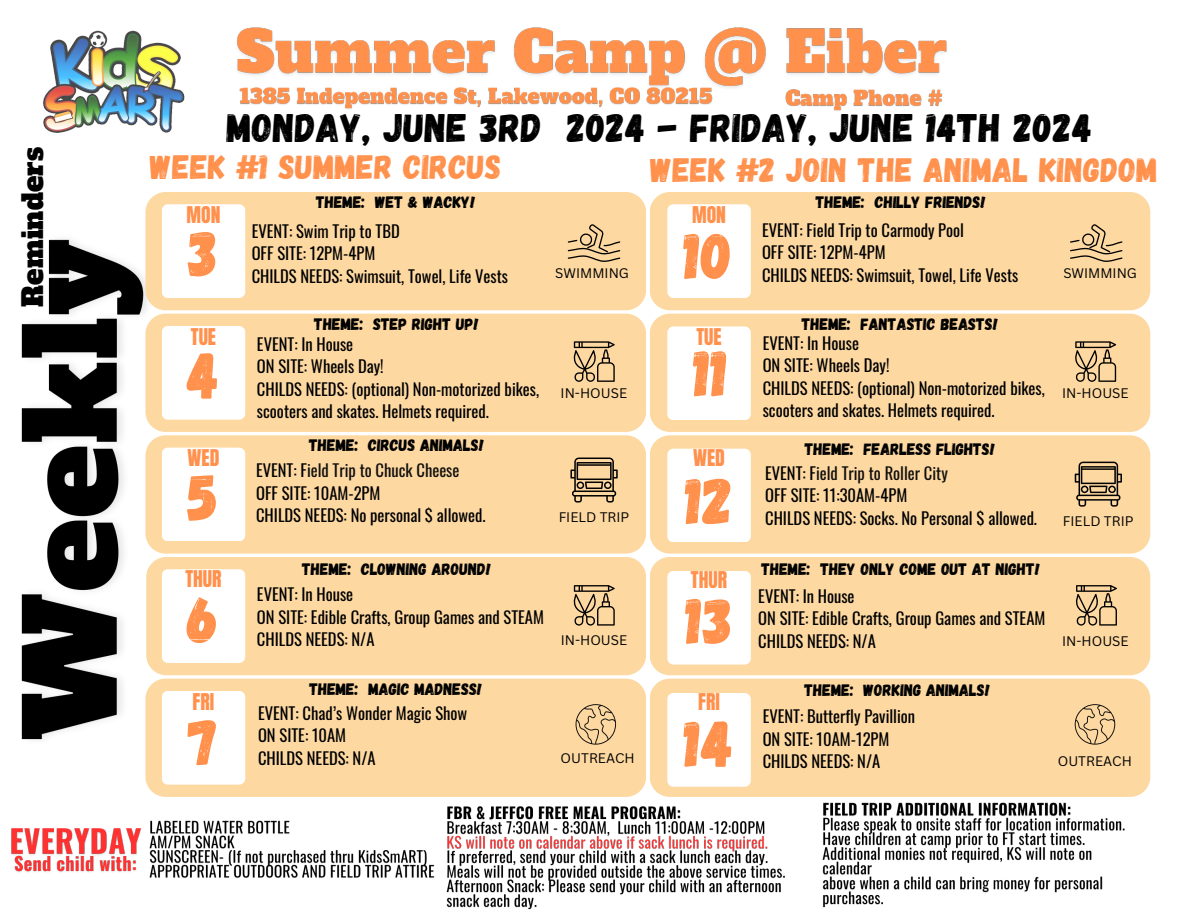
<style>
.page{position:relative;width:1188px;height:918px;background:#fff}
.page>*{position:absolute;margin:0;border:0;box-sizing:border-box;transform-origin:0 0}
.t1{font:65.1px/122.2px "Gagalin";letter-spacing:.01em;color:#ff914d;text-align:justify}
.t2{font:39.75px "Gagalin";letter-spacing:.01em;color:#000}
.t3{font:33.75px "Gagalin";letter-spacing:.01em;color:#ff914d}
.t4{font:27.45px "Alfa Slab One";letter-spacing:.01em;color:#000}
.t5{font:19.65px "Anton";color:#ff914d}
.t6{font:16.5px/22.5px "Oswald";color:#000}
.t7{font:16.5px "Gagalin";color:#000}
.t8{font:13.5px "Canva Sans";color:#000}
.s1{color:#100f0d}
</style>
<div class="page">
<img style="left:21px;top:239px;width:141px;height:501px">
<img style="left:43px;top:30px;width:142px;height:103px">
<div style="left:145px;top:192px;width:501px;height:118px;background:#fdd8a1;border-radius:20px"></div>
<div style="left:162px;top:204px;width:83px;height:94px;background:#fff;border-radius:6px"></div>
<div style="left:672px;top:258px;width:83px;height:83px;background:linear-gradient(to right,#fff9f1,#fef9f1);border-radius:5px"></div>
<div style="left:145px;top:314px;width:501px;height:118px;background:#fdd8a1;border-radius:20px"></div>
<div style="left:145px;top:435px;width:501px;height:119px;background:#fdd8a1;border-radius:20px"></div>
<div style="left:146px;top:557px;width:500px;height:118px;background:#fdd8a1;border-radius:20px"></div>
<div style="left:145px;top:679px;width:501px;height:118px;background:#fdd8a1;border-radius:20px"></div>
<div style="left:162px;top:326px;width:83px;height:94px;background:#fff;border-radius:6px"></div>
<div style="left:162px;top:448px;width:83px;height:93px;background:#fff;border-radius:6px"></div>
<div style="left:162px;top:569px;width:83px;height:94px;background:#fff;border-radius:6px"></div>
<div style="left:162px;top:691px;width:83px;height:94px;background:#fff;border-radius:6px"></div>
<div style="left:650px;top:192px;width:500px;height:118px;background:#fdd8a1;border-radius:20px"></div>
<div style="left:650px;top:314px;width:500px;height:118px;background:#fdd8a1;border-radius:20px"></div>
<div style="left:650px;top:435px;width:500px;height:119px;background:#fdd8a1;border-radius:20px"></div>
<div style="left:650px;top:557px;width:500px;height:118px;background:#fdd8a1;border-radius:20px"></div>
<div style="left:650px;top:679px;width:500px;height:118px;background:#fdd8a1;border-radius:20px"></div>
<div style="left:667px;top:204px;width:84px;height:94px;background:#fff;border-radius:6px"></div>
<div style="left:667px;top:326px;width:84px;height:94px;background:#fff;border-radius:6px"></div>
<div style="left:667px;top:449px;width:84px;height:93px;background:#fff;border-radius:6px"></div>
<div style="left:667px;top:571px;width:84px;height:93px;background:#fff;border-radius:6px"></div>
<div style="left:667px;top:693px;width:84px;height:94px;background:#fff;border-radius:6px"></div>
<svg style="left:573px;top:341px;width:42px;height:41px"></svg>
<svg style="left:573px;top:585px;width:42px;height:41px"></svg>
<svg style="left:576px;top:704px;width:40px;height:41px"></svg>
<svg style="left:570px;top:458px;width:48px;height:45px"></svg>
<svg style="left:568px;top:224px;width:52px;height:38px"></svg>
<img style="left:237px;top:27px;width:710px;height:61px">
<img style="left:11px;top:828px;width:131px;height:44px">
<img style="left:446px;top:806px;width:339px;height:104px">
<img style="left:822px;top:802px;width:303px;height:106px">
<img style="left:783px;top:85px;width:162px;height:26px">
<img style="left:237px;top:84px;width:478px;height:25px">
<img style="left:149px;top:820px;width:286px;height:58px">
<svg style="left:1070px;top:224px;width:53px;height:38px"></svg>
<svg style="left:1075px;top:341px;width:41px;height:41px"></svg>
<svg style="left:1075px;top:462px;width:47px;height:45px"></svg>
<svg style="left:1076px;top:585px;width:41px;height:41px"></svg>
<svg style="left:1075px;top:704px;width:40px;height:41px"></svg>
<h3 class="t4" style="left:15px;top:307px;width:162px;rotate:-90deg">Reminders</h3>
<h2 class="t2" style="left:227px;top:102px;width:867px">MONDAY, JUNE 3RD 2024 - FRIDAY, JUNE 14TH 2024</h2>
<h3 class="t3" style="left:150px;top:145px;width:353px">WEEK #1 SUMMER CIRCUS</h3>
<h3 class="t3" style="left:650px;top:148px;width:509px">WEEK #2 JOIN THE ANIMAL KINGDOM</h3>
<p class="t5" style="left:187px;top:201px;width:35px">MON</p>
<h1 class="t1" style="left:188px;top:189px;width:32px">3</h1>
<p class="t5" style="left:191px;top:323px;width:27px">TUE</p>
<h1 class="t1" style="left:187px;top:311px;width:34px">4<br>5<br>6<br>7</h1>
<p class="t5" style="left:188px;top:444px;width:33px">WED</p>
<p class="t5" style="left:185px;top:564px;width:38px">THUR</p>
<p class="t5" style="left:193px;top:687px;width:23px">FRI</p>
<p class="t7" style="left:316px;top:192px;width:161px">THEME: WET &amp; WACKY!</p>
<p class="t6" style="left:252px;top:219px;width:258px">EVENT: Swim Trip to TBD<br>OFF SITE: 12PM-4PM<br>CHILDS NEEDS: Swimsuit, Towel, Life Vests</p>
<p class="t7" style="left:314px;top:313px;width:166px">THEME: STEP RIGHT UP!</p>
<p class="t6" style="left:257px;top:332px;width:284px">EVENT: In House<br>ON SITE: Wheels Day!<br>CHILDS NEEDS: (optional) Non-motorized bikes, scooters and skates. Helmets required.</p>
<p class="t7" style="left:309px;top:434px;width:176px">THEME: CIRCUS ANIMALS!</p>
<p class="t6" style="left:256px;top:459px;width:231px">EVENT: F<span class="s1">ield Trip to Chuck Cheese<br></span>OFF SITE: 10AM-2PM<br>CHILDS NEEDS: No personal $ allowed.</p>
<p class="t8" style="left:555px;top:263px;width:75px">SWIMMING</p>
<p class="t8" style="left:561px;top:383px;width:68px">IN-HOUSE</p>
<p class="t8" style="left:559px;top:508px;width:72px">FIELD TRIP</p>
<p class="t7" style="left:302px;top:558px;width:190px">THEME: CLOWNING AROUND!</p>
<p class="t6" style="left:257px;top:583px;width:289px">EVENT: In House<br>ON SITE: Edible Crafts, Group Games and STEAM<br>CHILDS NEEDS: N/A</p>
<p class="t7" style="left:309px;top:678px;width:174px">THEME: MAGIC MADNESS!</p>
<p class="t6" style="left:258px;top:701px;width:211px">EVENT: Chad’s Wonder Magic Show<br>ON SITE: 10AM<br>CHILDS NEEDS: N/A</p>
<p class="t8" style="left:561px;top:630px;width:68px">IN-HOUSE</p>
<p class="t8" style="left:561px;top:749px;width:76px">OUTREACH</p>
<p class="t5" style="left:692px;top:201px;width:35px">MON</p>
<h1 class="t1" style="left:684px;top:194px;width:51px;line-height:117.3px">10<br>11</h1>
<p class="t5" style="left:696px;top:322px;width:27px">TUE</p>
<p class="t5" style="left:693px;top:444px;width:33px">WED</p>
<h1 class="t1" style="left:684px;top:437px;width:51px;line-height:121.4px">12<br>13<br>14</h1>
<p class="t5" style="left:691px;top:566px;width:38px">THUR</p>
<p class="t5" style="left:698px;top:687px;width:23px">FRI</p>
<p class="t7" style="left:816px;top:192px;width:171px">THEME: CHILLY FRIENDS!</p>
<p class="t6" style="left:762px;top:218px;width:258px">EVENT: Field Trip to Carmody Pool<br>OFF SITE: 12PM-4PM<br>CHILDS NEEDS: Swimsuit, Towel, Life Vests</p>
<p class="t7" style="left:802px;top:313px;width:198px">THEME: FANTASTIC BEASTS!</p>
<p class="t6" style="left:763px;top:331px;width:284px">EVENT: In House<br>ON SITE: Wheels Day!<br>CHILDS NEEDS: (optional) Non-motorized bikes, scooters and skates. Helmets required.</p>
<p class="t7" style="left:805px;top:439px;width:192px">THEME: FEARLESS FLIGHTS!</p>
<p class="t6" style="left:765px;top:461px;width:273px">EVENT: F<span class="s1">ield Trip to Roller City<br></span>OFF SITE: 11:30AM-4PM<br>CHILDS NEEDS: Socks. No Personal $ allowed.</p>
<p class="t8" style="left:1063px;top:263px;width:75px">SWIMMING</p>
<p class="t8" style="left:1062px;top:383px;width:68px">IN-HOUSE</p>
<p class="t8" style="left:1063px;top:512px;width:72px">FIELD TRIP</p>
<p class="t7" style="left:761px;top:558px;width:280px">THEME: THEY ONLY COME OUT AT NIGHT!</p>
<p class="t6" style="left:758px;top:584px;width:289px">EVENT: In House<br>ON SITE: Edible Crafts, Group Games and STEAM<br>CHILDS NEEDS: N/A</p>
<p class="t8" style="left:1062px;top:631px;width:68px">IN-HOUSE</p>
<p class="t7" style="left:805px;top:680px;width:187px">THEME: WORKING ANIMALS!</p>
<p class="t6" style="left:763px;top:704px;width:154px">EVENT: Butterfly Pavillion<br>ON SITE: 10AM-12PM<br>CHILDS NEEDS: N/A</p>
<p class="t8" style="left:1058px;top:751px;width:76px">OUTREACH</p>
</div>
